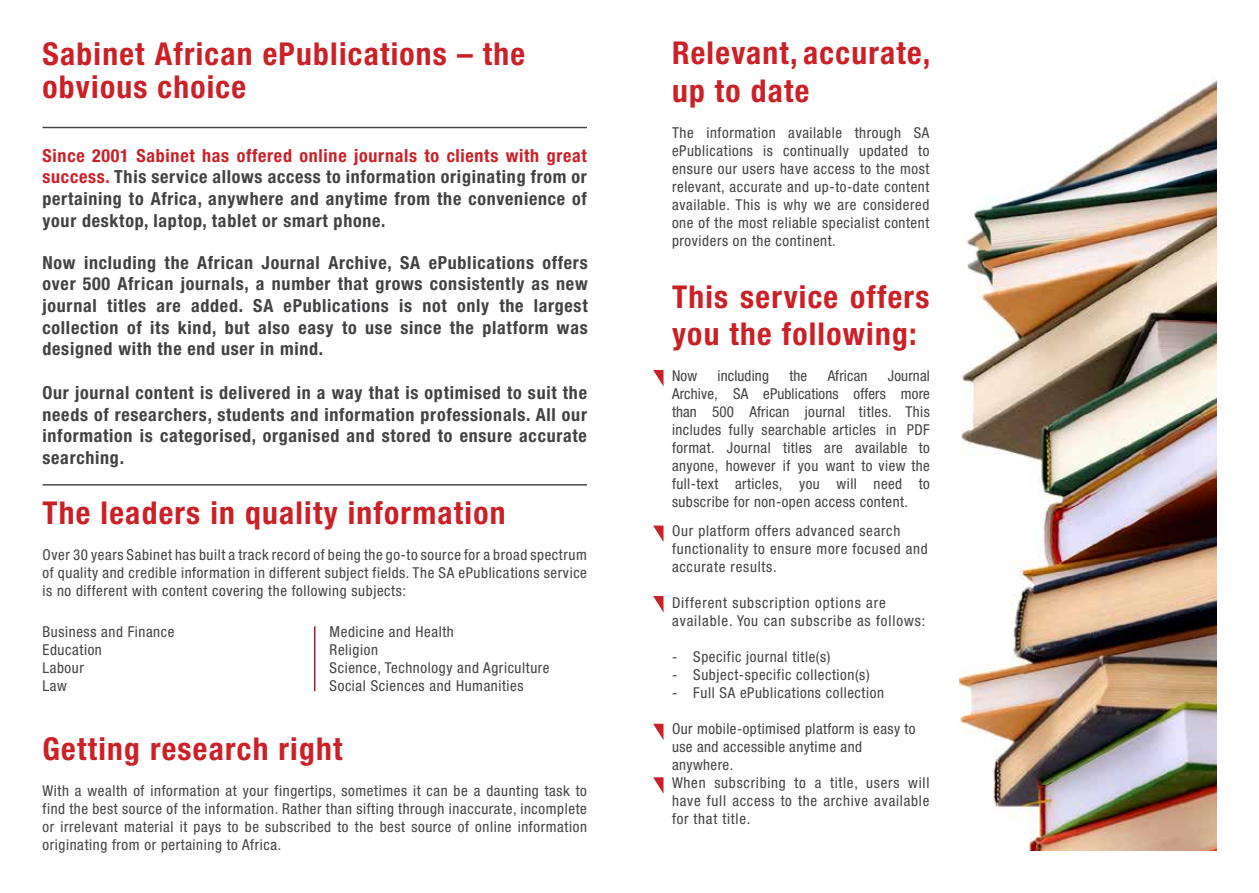
<style>
.page{position:relative;width:1259px;height:893px;background:#fff}
.page>*{position:absolute;margin:0;border:0;box-sizing:border-box;transform-origin:0 0}
.t1{font:700 condensed 31.5px/37.8px "Helvetica Neue LT Std";letter-spacing:.04em;color:#cc2027}
.t2{font:700 condensed 18px/21.6px "Helvetica Neue LT Std";letter-spacing:.04em;color:#424143;text-align:justify}
.t3{font:condensed 15px/18px "Helvetica Neue LT Std";letter-spacing:.04em;color:#424143;text-align:justify}
.t4{font:condensed 15px/18px "Helvetica Neue LT Std";letter-spacing:.06em;color:#424143}
.t5{font:condensed 15px "Helvetica Neue LT Std";letter-spacing:.01em;color:#424143}
.s1{color:#cc2027}
.s2{font-family:"Helvetica Neue"}
</style>
<div class="page">
<svg style="left:653px;top:526px;width:10px;height:15px"></svg>
<svg style="left:653px;top:596px;width:10px;height:16px"></svg>
<svg style="left:653px;top:724px;width:10px;height:16px"></svg>
<svg style="left:653px;top:777px;width:10px;height:16px"></svg>
<svg style="left:653px;top:370px;width:10px;height:16px"></svg>
<hr style="left:314px;top:626px;width:1px;height:65px;background:#b21a1f">
<hr style="left:43px;top:127px;width:544px;height:1px;background:#424143">
<hr style="left:43px;top:484px;width:544px;height:2px;background:#424143">
<img style="left:959px;top:78px;width:257px;height:773px">
<h1 class="t1" style="left:43px;top:37px;width:484px;line-height:33px">Sabinet African ePublications – the obvious choice</h1>
<p class="t2" style="left:43px;top:144px;width:546px"><span class="s1">Since 2001 Sabinet has offered online journals to clients with great success.</span> This service allows access to information originating from or pertaining to Africa, anywhere and anytime from the convenience of your desktop, laptop, tablet or smart phone.</p>
<p class="t2" style="left:43px;top:251px;width:546px">Now including the African Journal Archive, SA ePublications offers over 500 African journals, a number that grows consistently as new journal titles are added. SA ePublications is not only the largest collection of its kind, but also easy to use since the platform was designed with the end user in mind.</p>
<p class="t2" style="left:43px;top:381px;width:546px">Our journal content is delivered in a way that is optimised to suit the needs of researchers, students and information professionals. All our information is categorised, organised and stored to ensure accurate searching.</p>
<h1 class="t1" style="left:43px;top:493px;width:464px">The leaders in quality information</h1>
<p class="t3" style="left:43px;top:546px;width:546px">Over 30 years Sabinet has built a track record of being the go-to source for a broad spectrum of quality and credible information in different subject fields. The SA ePublications service is no different with content covering the following subjects:</p>
<p class="t3" style="left:43px;top:623px;width:133px;text-align:left">Business and Finance<br>Education<br>Labour<br>Law</p>
<p class="t3" style="left:330px;top:623px;width:221px;text-align:left">Medicine and Health<br>Religion<br>Science, Technology and Agriculture<br>Social Sciences and Humanities</p>
<h1 class="t1" style="left:43px;top:730px;width:301px">Getting research right</h1>
<p class="t3" style="left:43px;top:782px;width:546px">With a wealth of information at your fingertips, sometimes it can be a daunting task to find the best source of the information. Rather than sifting through inaccurate, incomplete or irrelevant material it pays to be subscribed to the best source of online information originating from or pertaining to Africa.</p>
<h1 class="t1" style="left:672px;top:34px;width:260px">Relevant, accurate, up to date</h1>
<p class="t3" style="left:672px;top:124px;width:259px">The information available through SA ePublications is continually updated to ensure our users have access to the most relevant, accurate and up-to-date content available. This is why we are considered one of the most reliable specialist content providers on the continent.</p>
<h1 class="t1" style="left:672px;top:277px;width:259px">This service offers you the following:</h1>
<p class="t3" style="left:672px;top:366px;width:27px">Now</p>
<p class="t5" style="left:717px;top:367px;width:53px">including</p>
<p class="t3" style="left:789px;top:366px;width:19px">the</p>
<p class="t5" style="left:827px;top:367px;width:41px">African</p>
<p class="t3" style="left:672px;top:366px;width:259px;text-indent:216px">Journal Archive, SA ePublications offers more than 500 African journal titles. This includes fully searchable articles in PDF format. Journal titles are available to anyone, however if you want to view the full-text articles, you will need to subscribe for non-open access content.</p>
<p class="t3" style="left:672px;top:522px;width:257px;text-align:left">Our platform offers advanced search functionality to ensure more focused and accurate results.</p>
<p class="t4" style="left:672px;top:594px;width:255px">Different subscription options are available. You can subscribe as follows:</p>
<p class="t3" style="left:672px;top:648px;width:160px"><span class="s2">-</span> Specific journal title(s)</p>
<p class="t3" style="left:672px;top:666px;width:199px"><span class="s2">-</span> Subject-specific collection(s)</p>
<p class="t3" style="left:672px;top:684px;width:213px"><span class="s2">-</span> Full SA ePublications collection</p>
<p class="t3" style="left:672px;top:720px;width:259px;text-align:left">Our mobile-optimised platform is easy to use and accessible anytime and<br>anywhere.<br>When subscribing to a title, users will have full access to the archive available for that title.</p>
</div>
